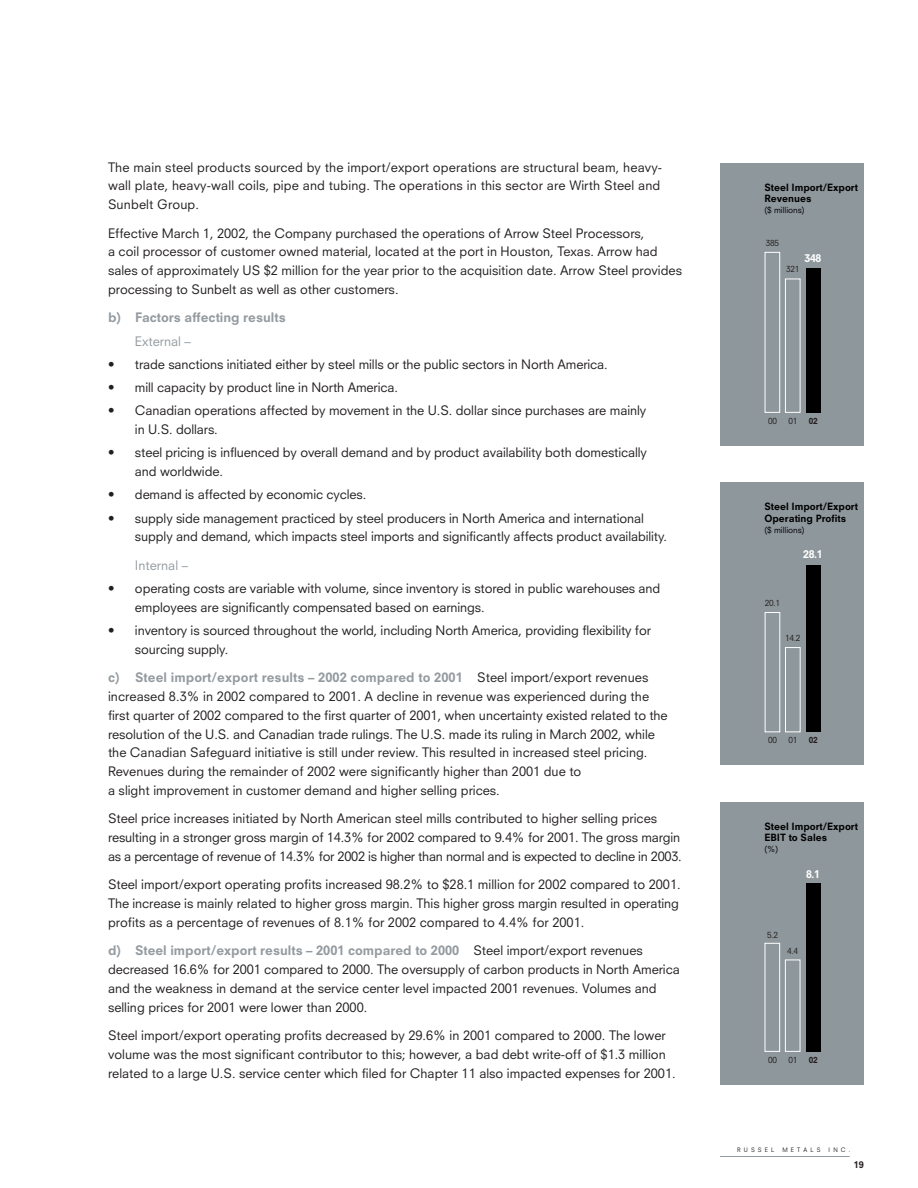
<style>
.page{position:relative;width:918px;height:1188px;background:#fff}
.page>*{position:absolute;margin:0;border:0;box-sizing:border-box;transform-origin:0 0}
.t1{font:12.75px/18.8px "Neuzeit S";color:#231f1f}
.t2{font:800 12.75px "Neuzeit S";color:#949ba0}
.t3{font:12.75px "Neuzeit S";color:#949ba0}
.t4{font:800 10.5px "Neuzeit S";color:#fff}
.t5{font:800 9.75px/11.2px "Neuzeit S";color:#000}
.t6{font:800 9px "Neuzeit S";color:#231f1f}
.t7{font:8.25px "Neuzeit S";letter-spacing:-.03em;color:#231f1f}
.t8{font:8.25px "Neuzeit S";color:#000}
.t9{font:800 8.25px "Neuzeit S";color:#231f1f}
.t10{font:6px "Neuzeit S";letter-spacing:.555em;color:#231f1f;scale:.95 1}
.s1{font-weight:800;color:#949ba0}
</style>
<div class="page">
<hr style="left:720px;top:1156px;width:130px;height:1px;background:#949ba0">
<div style="left:721px;top:163px;width:143px;height:283px;background:#8e979c"></div>
<svg style="left:764px;top:252px;width:37px;height:161px"></svg>
<div style="left:806px;top:268px;width:14px;height:144px;background:#000"></div>
<div style="left:721px;top:482px;width:143px;height:283px;background:#8e979c"></div>
<svg style="left:764px;top:612px;width:37px;height:121px"></svg>
<div style="left:806px;top:565px;width:15px;height:167px;background:#000"></div>
<div style="left:721px;top:802px;width:143px;height:282px;background:#8e979c"></div>
<svg style="left:764px;top:943px;width:37px;height:109px"></svg>
<div style="left:806px;top:883px;width:14px;height:168px;background:#000"></div>
<p class="t1" style="left:108px;top:159px;width:556px">The main steel products sourced by the import/export operations are structural beam, heavy&shy;wall plate, heavy-wall coils, pipe and tubing. The operations in this sector are Wirth Steel and<br>Sunbelt Group.</p>
<p class="t1" style="left:108px;top:225px;width:576px">Effective March 1, 2002, the Company purchased the operations of Arrow Steel Processors,<br>a coil processor of customer owned material, located at the port in Houston, Texas. Arrow had sales of approximately US $2 million for the year prior to the acquisition date. Arrow Steel provides processing to Sunbelt as well as other customers.</p>
<p class="t2" style="left:108px;top:313px;width:179px">b) Factors affecting results</p>
<p class="t3" style="left:135px;top:336px;width:57px">External –</p>
<p class="t1" style="left:108px;top:356px;width:501px">• trade sanctions initiated either by steel mills or the public sectors in North America.</p>
<p class="t1" style="left:108px;top:379px;width:292px">• mill capacity by product line in North America.</p>
<p class="t1" style="left:135px;top:403px;width:513px;text-indent:-27px">• Canadian operations affected by movement in the U.S. dollar since purchases are mainly in U.S. dollars.</p>
<p class="t1" style="left:135px;top:445px;width:513px;text-indent:-27px">• steel pricing is influenced by overall demand and by product availability both domestically and worldwide.</p>
<p class="t1" style="left:108px;top:487px;width:260px">• demand is affected by economic cycles.</p>
<p class="t1" style="left:135px;top:510px;width:534px;text-indent:-27px">• supply side management practiced by steel producers in North America and international supply and demand, which impacts steel imports and significantly affects product availability.</p>
<p class="t3" style="left:135px;top:560px;width:55px">Internal –</p>
<p class="t1" style="left:135px;top:580px;width:527px;text-indent:-27px">• operating costs are variable with volume, since inventory is stored in public warehouses and employees are significantly compensated based on earnings.</p>
<p class="t1" style="left:135px;top:622px;width:518px;text-indent:-27px">• inventory is sourced throughout the world, including North America, providing flexibility for sourcing supply.</p>
<p class="t1" style="left:108px;top:670px;width:561px"><span class="s1">c) Steel import/export results – 2002 compared to 2001</span> Steel import/export revenues increased 8.3% in 2002 compared to 2001. A decline in revenue was experienced during the first quarter of 2002 compared to the first quarter of 2001, when uncertainty existed related to the resolution of the U.S. and Canadian trade rulings. The U.S. made its ruling in March 2002, while the Canadian Safeguard initiative is still under review. This resulted in increased steel pricing.<br>Revenues during the remainder of 2002 were significantly higher than 2001 due to<br>a slight improvement in customer demand and higher selling prices.</p>
<p class="t1" style="left:108px;top:811px;width:575px">Steel price increases initiated by North American steel mills contributed to higher selling prices resulting in a stronger gross margin of 14.3% for 2002 compared to 9.4% for 2001. The gross margin as a percentage of revenue of 14.3% for 2002 is higher than normal and is expected to decline in 2003.</p>
<p class="t1" style="left:108px;top:877px;width:574px">Steel import/export operating profits increased 98.2% to $28.1 million for 2002 compared to 2001.<br>The increase is mainly related to higher gross margin. This higher gross margin resulted in operating profits as a percentage of revenues of 8.1% for 2002 compared to 4.4% for 2001.</p>
<p class="t1" style="left:108px;top:943px;width:573px"><span class="s1">d) Steel import/export results – 2001 compared to 2000</span> Steel import/export revenues decreased 16.6% for 2001 compared to 2000. The oversupply of carbon products in North America and the weakness in demand at the service center level impacted 2001 revenues. Volumes and selling prices for 2001 were lower than 2000.</p>
<p class="t1" style="left:108px;top:1027px;width:569px">Steel import/export operating profits decreased by 29.6% in 2001 compared to 2000. The lower volume was the most significant contributor to this; however, a bad debt write-off of $1.3 million related to a large U.S. service center which filed for Chapter 11 also impacted expenses for 2001.</p>
<p class="t5" style="left:764px;top:183px;width:95px">Steel Import/Export<br>Revenues</p>
<p class="t8" style="left:764px;top:207px;width:42px">($ millions)</p>
<p class="t7" style="left:766px;top:240px;width:15px">385</p>
<p class="t4" style="left:805px;top:254px;width:18px">348</p>
<p class="t7" style="left:786px;top:265px;width:15px">321</p>
<p class="t7" style="left:768px;top:418px;width:10px">00</p>
<p class="t7" style="left:788px;top:418px;width:10px">01</p>
<p class="t9" style="left:809px;top:418px;width:10px">02</p>
<p class="t5" style="left:764px;top:502px;width:95px">Steel Import/Export<br>Operating Profits</p>
<p class="t8" style="left:764px;top:527px;width:42px">($ millions)</p>
<p class="t7" style="left:765px;top:600px;width:17px">20.1</p>
<p class="t4" style="left:803px;top:550px;width:21px">28.1</p>
<p class="t7" style="left:785px;top:634px;width:17px">14.2</p>
<p class="t7" style="left:768px;top:737px;width:10px">00</p>
<p class="t7" style="left:788px;top:737px;width:10px">01</p>
<p class="t9" style="left:809px;top:737px;width:10px">02</p>
<p class="t5" style="left:764px;top:822px;width:95px">Steel Import/Export<br>EBIT to Sales</p>
<p class="t8" style="left:764px;top:846px;width:15px">(%)</p>
<p class="t4" style="left:806px;top:870px;width:15px">8.1</p>
<p class="t7" style="left:767px;top:932px;width:12px">5.2</p>
<p class="t7" style="left:787px;top:948px;width:12px">4.4</p>
<p class="t7" style="left:768px;top:1057px;width:10px">00</p>
<p class="t7" style="left:788px;top:1057px;width:10px">01</p>
<p class="t9" style="left:809px;top:1057px;width:10px">02</p>
<p class="t10" style="left:737px;top:1147px;width:41px">RUSSEL</p>
<p class="t10" style="left:782px;top:1147px;width:42px">METALS</p>
<p class="t10" style="left:829px;top:1147px;width:25px">INC.</p>
<p class="t6" style="left:854px;top:1161px;width:12px">19</p>
</div>
